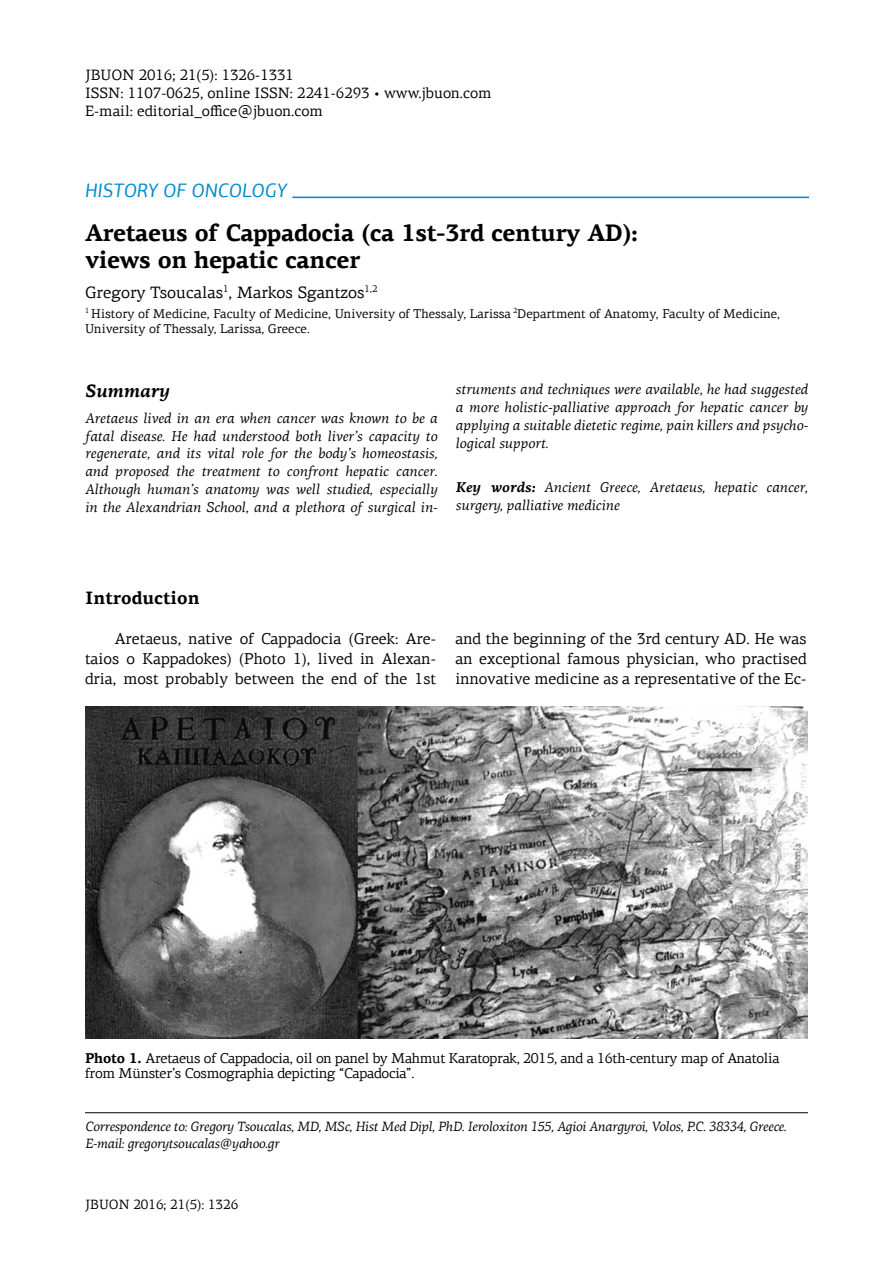
<style>
.page{position:relative;width:893px;height:1263px;background:#fff}
.page>*{position:absolute;margin:0;border:0;box-sizing:border-box;transform-origin:0 0}
.t1{font:700 24px/27px "PF Agora Serif Pro";letter-spacing:-.02em;color:#000}
.t2{font:italic 19.5px "PF Agora Sans Pro";color:#0089cf}
.t3{font:700 18px "PF Agora Serif Pro";color:#000}
.t4{font:italic 700 18px "PF Agora Serif Pro";color:#000}
.t5{font:16.5px "PF Agora Serif Pro";color:#000}
.t6{font:15.75px/19.6px "PF Agora Serif Pro";color:#000;text-align:justify}
.t7{font:15px/18px "PF Agora Serif Pro";color:#000}
.t8{font:italic 14.25px/17.7px "PF Agora Serif Pro";color:#000;text-align:justify}
.t9{font:14.25px/15px "PF Agora Serif Pro";letter-spacing:-.02em;color:#000}
.t10{font:italic 13.5px/16.2px "PF Agora Serif Pro";letter-spacing:-.02em;color:#000}
.t11{font:13.5px "PF Agora Serif Pro";color:#000}
.t12{font:12.75px/15.8px "PF Agora Serif Pro";color:#000}
.s1{font-weight:700}
</style>
<div class="page">
<hr style="left:85px;top:1112px;width:723px;height:1px;background:#000">
<hr style="left:292px;top:197px;width:517px;height:1px;background:#0089cf">
<img style="left:85px;top:707px;width:723px;height:332px">
<p class="t7" style="left:85px;top:66px;width:408px">JBUON 2016; 21(5): 1326-1331<br>ISSN: 1107-0625, online ISSN: 2241-6293 • www.jbuon.com<br>E-mail: editorial_office@jbuon.com</p>
<h2 class="t2" style="left:85px;top:179px;width:203px">HISTORY OF ONCOLOGY</h2>
<h1 class="t1" style="left:85px;top:220px;width:554px">Aretaeus of Cappadocia (ca 1st-3rd century AD): views on hepatic cancer</h1>
<p class="t5" style="left:85px;top:282px;width:294px">Gregory Tsoucalas<sup>1</sup>, Markos Sgantzos<sup>1,2</sup></p>
<p class="t12" style="left:85px;top:305px;width:697px"><sup>1</sup> History of Medicine, Faculty of Medicine, University of Thessaly, Larissa <sup>2</sup>Department of Anatomy, Faculty of Medicine,<br>University of Thessaly, Larissa, Greece.</p>
<p class="t4" style="left:85px;top:379px;width:86px">Summary</p>
<p class="t8" style="left:85px;top:409px;width:354px">Aretaeus lived in an era when cancer was known to be a fatal disease. He had understood both liver’s capacity to regenerate, and its vital role for the body’s homeostasis, and proposed the treatment to confront hepatic cancer.<br>Although human’s anatomy was well studied, especially in the Alexandrian School, and a plethora of surgical in-</p>
<p class="t8" style="left:455px;top:380px;width:354px">struments and techniques were available, he had suggested a more holistic-palliative approach for hepatic cancer by applying a suitable dietetic regime, pain killers and psycho&shy;logical support.</p>
<p class="t8" style="left:455px;top:478px;width:354px"><span class="s1">Key words:</span> Ancient Greece, Aretaeus, hepatic cancer, surgery, palliative medicine</p>
<p class="t3" style="left:85px;top:586px;width:116px">Introduction</p>
<p class="t6" style="left:85px;top:629px;width:353px;text-indent:30px">Aretaeus, native of Cappadocia (Greek: Are&shy;taios o Kappadokes) (Photo 1), lived in Alexan&shy;dria, most probably between the end of the 1st</p>
<p class="t6" style="left:455px;top:629px;width:353px">and the beginning of the 3rd century AD. He was an exceptional famous physician, who practised innovative medicine as a representative of the Ec-</p>
<p class="t9" style="left:85px;top:1050px;width:696px"><span class="s1">Photo 1.</span> Aretaeus of Cappadocia, oil on panel by Mahmut Karatoprak, 2015, and a 16th-century map of Anatolia from Münster’s Cosmographia depicting “Capadocia”.</p>
<p class="t10" style="left:85px;top:1119px;width:703px">Correspondence to: Gregory Tsoucalas, MD, MSc, Hist Med Dipl, PhD. Ieroloxiton 155, Agioi Anargyroi, Volos, P.C. 38334, Greece.<br>E-mail: gregorytsoucalas@yahoo.gr</p>
<p class="t11" style="left:85px;top:1197px;width:155px">JBUON 2016; 21(5): 1326</p>
</div>
